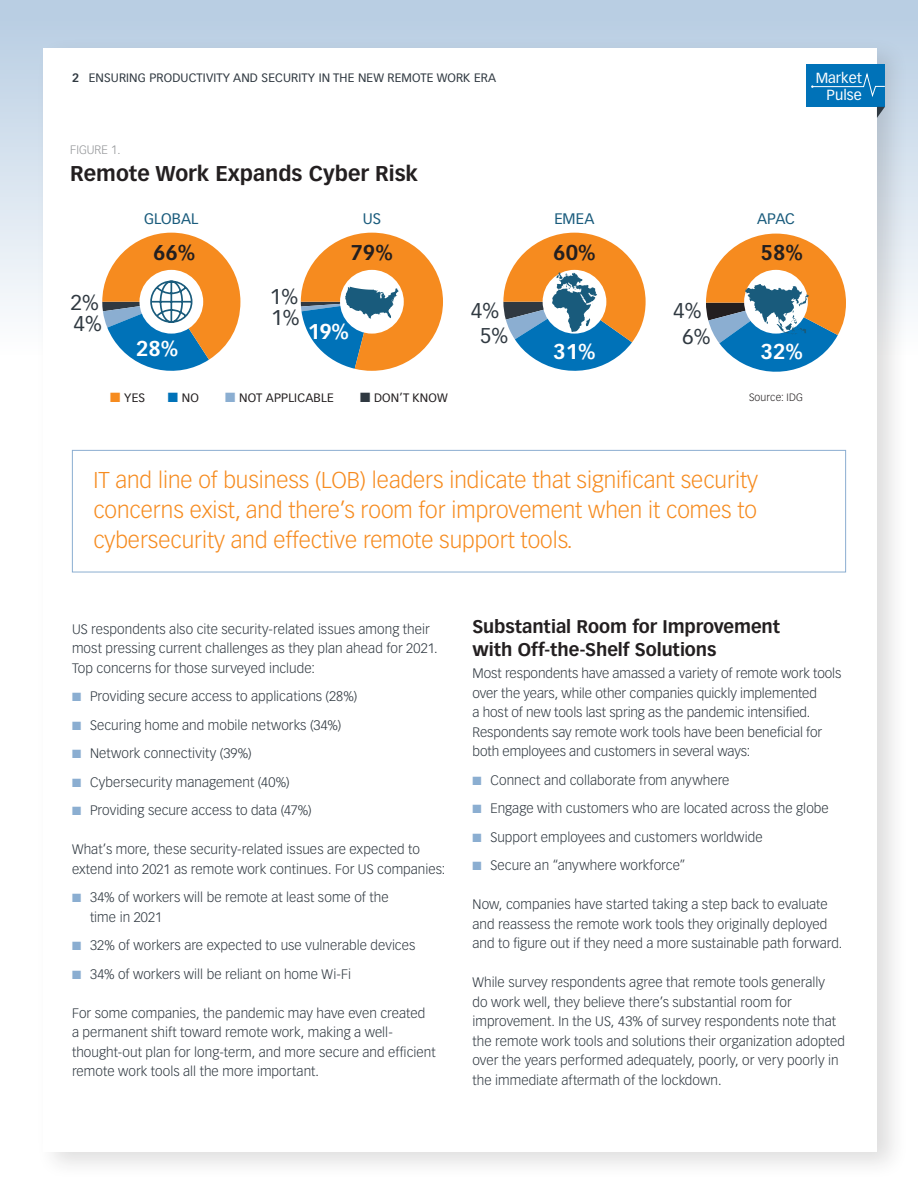
<style>
.page{position:relative;width:918px;height:1188px;background:#fff}
.page>*{position:absolute;margin:0;border:0;box-sizing:border-box;transform-origin:0 0}
.t1{font:300 22.5px/30px "Vectora LH";color:#f68b1f;text-align:justify}
.t2{font:700 21px "Vectora LH";color:#231f20}
.t3{font:21px "Vectora LH";color:#303941}
.t4{font:700 21px "Vectora LH";color:#fff}
.t5{font:700 18px/22.5px "Vectora LH";letter-spacing:-.005em;color:#231f20}
.t6{font:15px "Vectora LH";color:#195b7c}
.t7{font:14.4px "Vectora LH";color:#fff}
.t8{font:300 13.5px/19.5px "Vectora LH";letter-spacing:.005em;color:#303941}
.t9{font:12px "Vectora LH";letter-spacing:.01em;color:#303941}
.t10{font:12px "Vectora LH";letter-spacing:.015em;color:#231f20}
.t11{font:300 12px "Vectora LH";color:#939598}
.t12{font:300 10.5px "Vectora LH";letter-spacing:.015em;color:#231f20}
.s1{font-weight:700}
.s2{color:#f68b1f}
.s3{color:#0072b8}
.s4{color:#8baed1}
.s5{color:#303941}
</style>
<div class="page">
<div style="left:0;top:0;width:918px;height:511px;background:linear-gradient(to bottom,#bcd0e4,#fff)"></div>
<div style="left:35px;top:36px;width:874px;height:1145px;background:#231f20;opacity:.15"></div>
<div style="left:43px;top:49px;width:834px;height:1103px;background:#fff"></div>
<div style="left:806px;top:64px;width:79px;height:43px;background:#0072b8"></div>
<svg style="left:877px;top:107px;width:8px;height:11px"></svg>
<svg style="left:811px;top:72px;width:74px;height:25px"></svg>
<div style="left:72px;top:450px;width:774px;height:122px;border:1px solid #8baed1"></div>
<svg style="left:503px;top:233px;width:143px;height:138px"></svg>
<svg style="left:102px;top:233px;width:138px;height:138px"></svg>
<svg style="left:301px;top:233px;width:142px;height:138px"></svg>
<img style="left:543px;top:270px;width:63px;height:64px">
<svg style="left:706px;top:234px;width:140px;height:138px"></svg>
<p class="t9" style="left:72px;top:70px;width:426px"><span class="s1">2</span> ENSURING PRODUCTIVITY AND SECURITY IN THE NEW REMOTE WORK ERA</p>
<p class="t7" style="left:816px;top:69px;width:48px">Market</p>
<p class="t7" style="left:827px;top:86px;width:37px">Pulse</p>
<p class="t11" style="left:70px;top:142px;width:52px">FIGURE 1.</p>
<p class="t2" style="left:70px;top:160px;width:349px">Remote Work Expands Cyber Risk</p>
<p class="t6" style="left:144px;top:210px;width:56px">GLOBAL</p>
<p class="t6" style="left:363px;top:210px;width:20px">US</p>
<p class="t6" style="left:554px;top:210px;width:42px">EMEA</p>
<p class="t6" style="left:757px;top:210px;width:39px">APAC</p>
<p class="t2" style="left:153px;top:240px;width:44px">66%</p>
<p class="t2" style="left:351px;top:240px;width:43px">79%</p>
<p class="t2" style="left:553px;top:240px;width:44px">60%</p>
<p class="t2" style="left:761px;top:240px;width:44px">58%</p>
<p class="t3" style="left:70px;top:291px;width:30px">2%</p>
<p class="t3" style="left:270px;top:285px;width:30px">1%</p>
<p class="t3" style="left:471px;top:298px;width:30px">4%</p>
<p class="t3" style="left:673px;top:298px;width:30px">4%</p>
<p class="t3" style="left:271px;top:305px;width:30px">1%</p>
<p class="t3" style="left:73px;top:311px;width:30px">4%</p>
<p class="t4" style="left:308px;top:319px;width:42px">19%</p>
<p class="t3" style="left:480px;top:323px;width:30px">5%</p>
<p class="t3" style="left:682px;top:325px;width:30px">6%</p>
<p class="t4" style="left:136px;top:335px;width:44px">28%</p>
<p class="t4" style="left:553px;top:338px;width:44px">31%</p>
<p class="t4" style="left:761px;top:338px;width:44px">32%</p>
<p class="t10" style="left:110px;top:391px;width:37px"><span class="s2">■</span> YES</p>
<p class="t10" style="left:168px;top:391px;width:33px"><span class="s3">■</span> NO</p>
<p class="t10" style="left:225px;top:391px;width:110px"><span class="s4">■</span> NOT APPLICABLE</p>
<p class="t10" style="left:360px;top:391px;width:89px"><span class="s5">■</span> DON’T KNOW</p>
<p class="t12" style="left:749px;top:392px;width:55px">Source: IDG</p>
<p class="t1" style="left:93px;top:465px;width:666px">IT and line of business (LOB) leaders indicate that significant security concerns exist, and there’s room for improvement when it comes to cybersecurity and effective remote support tools.</p>
<p class="t8" style="left:72px;top:619px;width:367px">US respondents also cite security-related issues among their most pressing current challenges as they plan ahead for 2021.<br>Top concerns for those surveyed include:</p>
<p class="t8" style="left:72px;top:687px;width:287px"><span class="s4">■</span> Providing secure access to applications (28%)</p>
<p class="t8" style="left:72px;top:715px;width:271px"><span class="s4">■</span> Securing home and mobile networks (34%)</p>
<p class="t8" style="left:72px;top:744px;width:181px"><span class="s4">■</span> Network connectivity (39%)</p>
<p class="t8" style="left:72px;top:772px;width:219px"><span class="s4">■</span> Cybersecurity management (40%)</p>
<p class="t8" style="left:72px;top:801px;width:241px"><span class="s4">■</span> Providing secure access to data (47%)</p>
<p class="t8" style="left:72px;top:840px;width:375px">What’s more, these security-related issues are expected to extend into 2021 as remote work continues. For US companies:</p>
<p class="t8" style="left:90px;top:888px;width:300px;text-indent:-18px"><span class="s4">■</span> 34% of workers will be remote at least some of the time in 2021</p>
<p class="t8" style="left:72px;top:936px;width:345px"><span class="s4">■</span> 32% of workers are expected to use vulnerable devices</p>
<p class="t8" style="left:72px;top:964px;width:281px"><span class="s4">■</span> 34% of workers will be reliant on home Wi-Fi</p>
<p class="t8" style="left:72px;top:1003px;width:365px">For some companies, the pandemic may have even created a permanent shift toward remote work, making a well&shy;thought-out plan for long-term, and more secure and efficient remote work tools all the more important.</p>
<p class="t5" style="left:472px;top:616px;width:309px">Substantial Room for Improvement with Off-the-Shelf Solutions</p>
<p class="t8" style="left:472px;top:664px;width:370px">Most respondents have amassed a variety of remote work tools over the years, while other companies quickly implemented<br>a host of new tools last spring as the pandemic intensified.<br>Respondents say remote work tools have been beneficial for both employees and customers in several ways:</p>
<p class="t8" style="left:472px;top:771px;width:259px"><span class="s4">■</span> Connect and collaborate from anywhere</p>
<p class="t8" style="left:472px;top:799px;width:358px"><span class="s4">■</span> Engage with customers who are located across the globe</p>
<p class="t8" style="left:472px;top:828px;width:292px"><span class="s4">■</span> Support employees and customers worldwide</p>
<p class="t8" style="left:472px;top:856px;width:214px"><span class="s4">■</span> Secure an “anywhere workforce”</p>
<p class="t8" style="left:472px;top:895px;width:372px">Now, companies have started taking a step back to evaluate and reassess the remote work tools they originally deployed and to figure out if they need a more sustainable path forward.</p>
<p class="t8" style="left:472px;top:973px;width:374px">While survey respondents agree that remote tools generally<br>do work well, they believe there’s substantial room for improvement. In the US, 43% of survey respondents note that the remote work tools and solutions their organization adopted over the years performed adequately, poorly, or very poorly in the immediate aftermath of the lockdown.</p>
</div>
